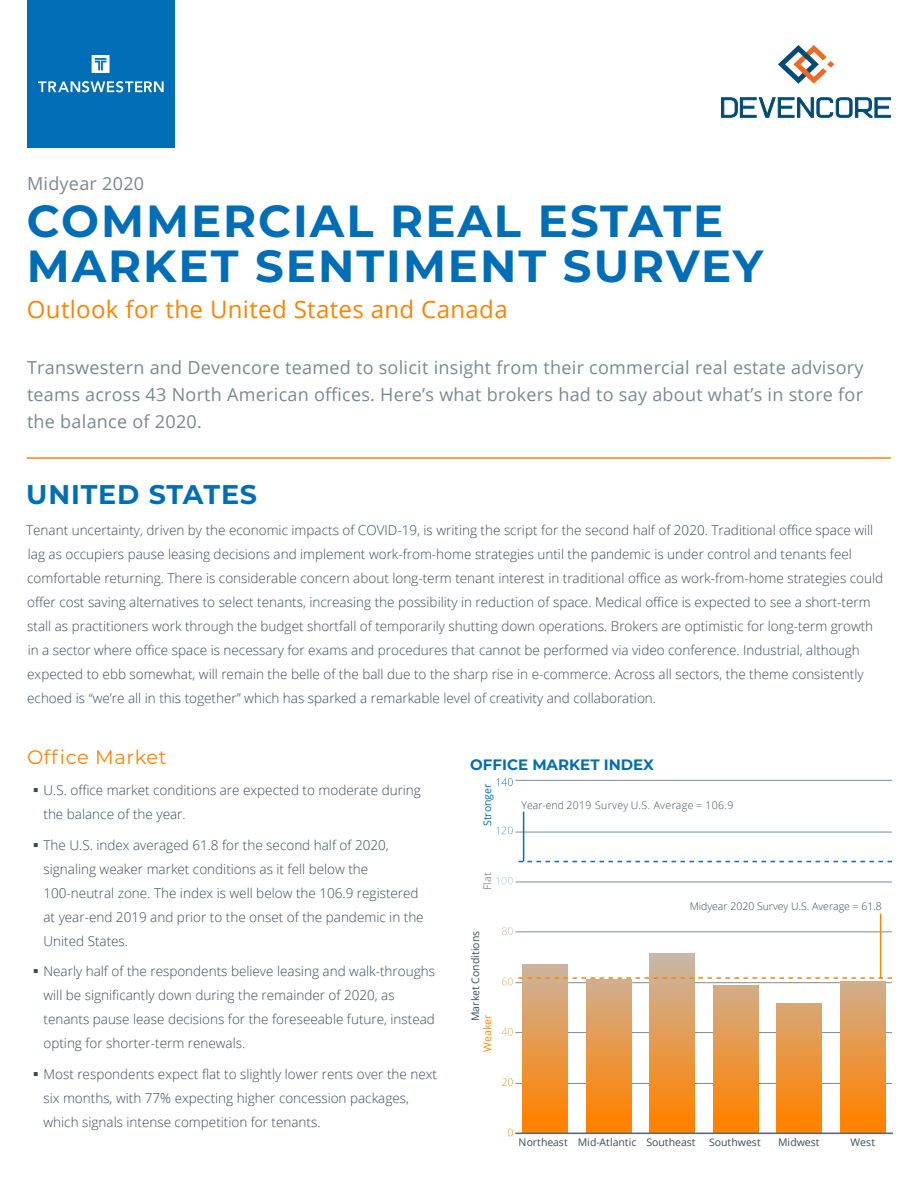
<style>
.page{position:relative;width:918px;height:1188px;background:#fff}
.page>*{position:absolute;margin:0;border:0;box-sizing:border-box;transform-origin:0 0}
.t1{font:700 45px/45px "Montserrat";letter-spacing:.045em;color:#006eb6}
.t2{font:700 27px "Montserrat";letter-spacing:.03em;color:#006eb6}
.t3{font:24px "Open Sans";letter-spacing:.015em;color:#ff8200}
.t4{font:19.5px "Montserrat";letter-spacing:.03em;color:#ff8200}
.t5{font:18px/27px "Open Sans";letter-spacing:.015em;color:#7c878e;text-align:justify}
.t6{font:700 15px "Montserrat";color:#006eb6}
.t7{font:300 13.5px/24px "Open Sans";color:#3d4952}
.t8{font:10.5px "Open Sans";color:#3d4b56}
.t9{font:300 10.5px "Open Sans";letter-spacing:.03em;color:#3d4b56}
.t10{font:300 10.5px "Open Sans";color:#3d4b56}
.t11{font:10.5px "Open Sans";color:#006eb6}
.t12{font:10.5px "Open Sans";color:#ff8200}
.t13{font:10.5px "Open Sans";color:#939598}
</style>
<div class="page">
<div style="left:27px;top:0;width:147px;height:147px;background:#006eb6"></div>
<svg style="left:92px;top:55px;width:18px;height:18px"></svg>
<svg style="left:38px;top:81px;width:126px;height:11px"></svg>
<svg style="left:778px;top:45px;width:56px;height:39px"></svg>
<svg style="left:721px;top:97px;width:170px;height:21px"></svg>
<hr style="left:27px;top:457px;width:864px;height:2px;background:#ff8200">
<hr style="left:515px;top:780px;width:377px;height:1px;background:#7c8a97">
<hr style="left:515px;top:832px;width:377px;height:1px;background:#7c8a97">
<hr style="left:515px;top:932px;width:377px;height:1px;background:#7c8a97">
<hr style="left:515px;top:1032px;width:377px;height:1px;background:#7c8a97">
<hr style="left:515px;top:1083px;width:377px;height:1px;background:#7c8a97">
<div style="left:586px;top:979px;width:45px;height:154px;background:linear-gradient(to bottom,#d0af8e,#ff7f00)"></div>
<div style="left:523px;top:965px;width:45px;height:168px;background:linear-gradient(to bottom,#cbb39c,#ff7f00)"></div>
<div style="left:650px;top:954px;width:45px;height:179px;background:linear-gradient(to bottom,#c8b7a7,#ff7e00)"></div>
<div style="left:840px;top:981px;width:45px;height:152px;background:linear-gradient(to bottom,#d1ae8c,#ff7f00)"></div>
<div style="left:777px;top:1003px;width:45px;height:130px;background:linear-gradient(to bottom,#d8a775,#ff7f00)"></div>
<svg style="left:508px;top:1129px;width:5px;height:7px"></svg>
<svg style="left:502px;top:1078px;width:11px;height:8px"></svg>
<svg style="left:502px;top:1028px;width:11px;height:8px"></svg>
<svg style="left:502px;top:927px;width:11px;height:8px"></svg>
<svg style="left:496px;top:877px;width:17px;height:8px"></svg>
<svg style="left:496px;top:827px;width:17px;height:7px"></svg>
<svg style="left:497px;top:778px;width:16px;height:8px"></svg>
<div style="left:713px;top:986px;width:45px;height:147px;background:linear-gradient(to bottom,#d2ad87,#ff7f00)"></div>
<hr style="left:515px;top:882px;width:377px;height:1px;background:#7c8a97">
<svg style="left:518px;top:861px;width:374px;height:1px"></svg>
<hr style="left:523px;top:812px;width:1px;height:50px;background:#006eb6">
<svg style="left:502px;top:977px;width:390px;height:8px"></svg>
<hr style="left:880px;top:914px;width:1px;height:64px;background:#ff8200">
<hr style="left:515px;top:1133px;width:377px;height:1px;background:#586877">
<h3 class="t5" style="left:27px;top:169px;width:119px">Midyear 2020</h3>
<h1 class="t1" style="left:27px;top:196px;width:738px">COMMERCIAL REAL ESTATE<br>MARKET SENTIMENT SURVEY</h1>
<h3 class="t3" style="left:27px;top:293px;width:482px">Outlook for the United States and Canada</h3>
<h3 class="t5" style="left:27px;top:354px;width:838px">Transwestern and Devencore teamed to solicit insight from their commercial real estate advisory teams across 43 North American offices. Here’s what brokers had to say about what’s in store for the balance of 2020.</h3>
<h2 class="t2" style="left:26px;top:475px;width:232px">UNITED STATES</h2>
<p class="t7" style="left:26px;top:518px;width:859px">Tenant uncertainty, driven by the economic impacts of COVID-19, is writing the script for the second half of 2020. Traditional office space will lag as occupiers pause leasing decisions and implement work-from-home strategies until the pandemic is under control and tenants feel comfortable returning. There is considerable concern about long-term tenant interest in traditional office as work-from-home strategies could offer cost saving alternatives to select tenants, increasing the possibility in reduction of space. Medical office is expected to see a short-term stall as practitioners work through the budget shortfall of temporarily shutting down operations. Brokers are optimistic for long-term growth in a sector where office space is necessary for exams and procedures that cannot be performed via video conference. Industrial, although expected to ebb somewhat, will remain the belle of the ball due to the sharp rise in e-commerce. Across all sectors, the theme consistently echoed is “we’re all in this together” which has sparked a remarkable level of creativity and collaboration.</p>
<h3 class="t4" style="left:27px;top:744px;width:141px">Office Market</h3>
<p class="t7" style="left:43px;top:778px;width:379px">U.S. office market conditions are expected to moderate during the balance of the year.</p>
<p class="t7" style="left:43px;top:832px;width:382px">The U.S. index averaged 61.8 for the second half of 2020, signaling weaker market conditions as it fell below the 100-neutral zone. The index is well below the 106.9 registered at year-end 2019 and prior to the onset of the pandemic in the United States.</p>
<p class="t7" style="left:43px;top:959px;width:393px">Nearly half of the respondents believe leasing and walk-throughs will be significantly down during the remainder of 2020, as tenants pause lease decisions for the foreseeable future, instead opting for shorter-term renewals.</p>
<p class="t7" style="left:43px;top:1062px;width:395px">Most respondents expect flat to slightly lower rents over the next six months, with 77% expecting higher concession packages, which signals intense competition for tenants.</p>
<p class="t6" style="left:470px;top:754px;width:185px">OFFICE MARKET INDEX</p>
<p class="t11" style="left:480px;top:826px;width:44px;rotate:-90deg">Stronger</p>
<p class="t13" style="left:480px;top:890px;width:19px;rotate:-90deg">Flat</p>
<p class="t8" style="left:468px;top:1021px;width:92px;rotate:-90deg">Market Conditions</p>
<p class="t12" style="left:480px;top:1052px;width:39px;rotate:-90deg">Weaker</p>
<p class="t9" style="left:521px;top:798px;width:213px">Year-end 2019 Survey U.S. Average = 106.9</p>
<p class="t10" style="left:690px;top:899px;width:194px">Midyear 2020 Survey U.S. Average = 61.8</p>
<p class="t8" style="left:519px;top:1135px;width:179px">Northeast Mid-Atlantic Southeast</p>
<p class="t8" style="left:709px;top:1135px;width:53px">Southwest</p>
<p class="t8" style="left:778px;top:1135px;width:43px">Midwest</p>
<p class="t8" style="left:850px;top:1135px;width:26px">West</p>
</div>
